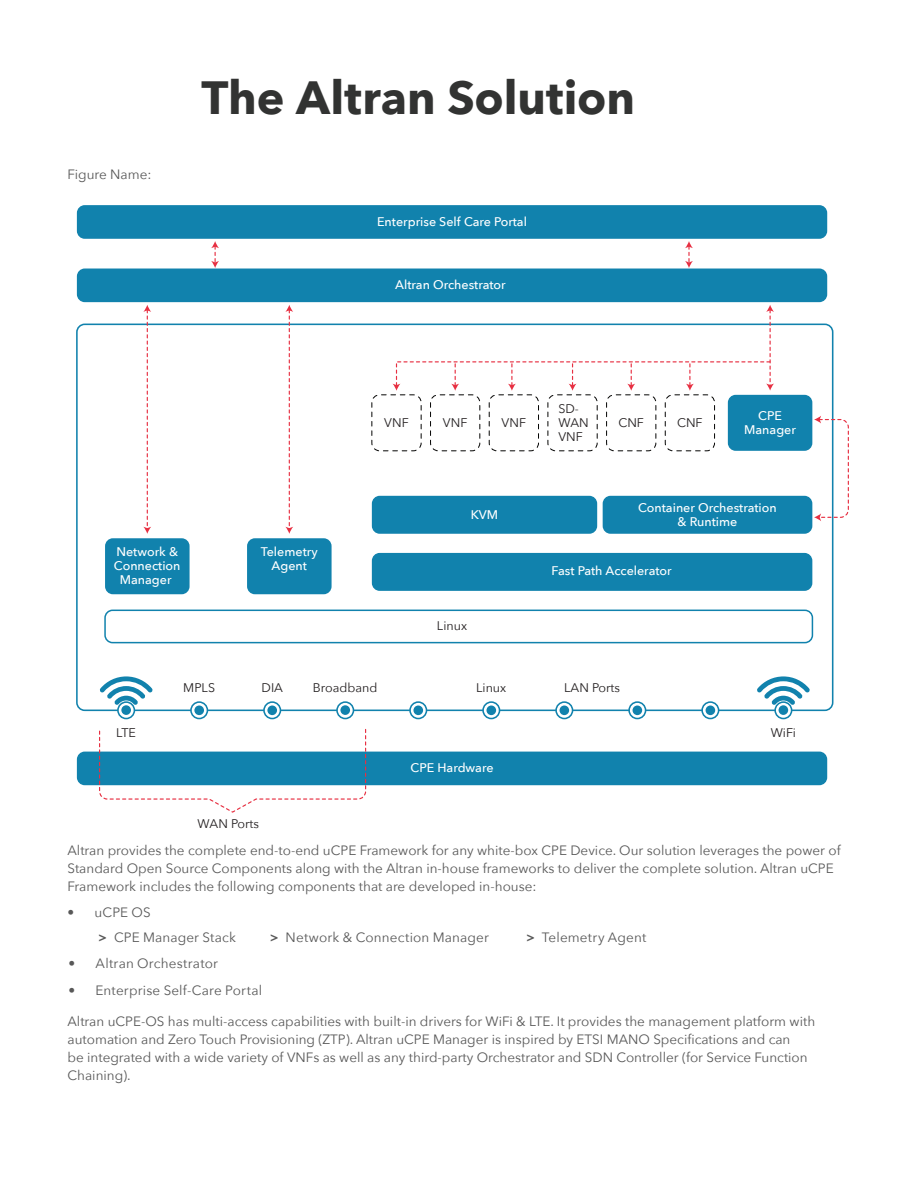
<style>
.page{position:relative;width:918px;height:1188px;background:#fff}
.page>*{position:absolute;margin:0;border:0;box-sizing:border-box;transform-origin:0 0}
.t1{font:700 46.5px "Avenir Next";color:#323332}
.t2{font:13.5px/18px "Avenir Next";color:#585858}
.t3{font:500 12.45px/14.1px "Avenir Next";color:#fff;text-align:center}
.t4{font:12.45px/14.1px "Avenir Next";color:#231f20}
.s1{font-weight:600}
</style>
<div class="page">
<div style="left:77px;top:205px;width:750px;height:34px;background:#1182ad;border-radius:8px"></div>
<div style="left:77px;top:269px;width:750px;height:33px;background:#1182ad;border-radius:8px"></div>
<div style="left:105px;top:538px;width:85px;height:56px;background:#1182ad;border-radius:8px"></div>
<div style="left:247px;top:538px;width:85px;height:56px;background:#1182ad;border-radius:8px"></div>
<div style="left:372px;top:496px;width:225px;height:38px;background:#1182ad;border-radius:8px"></div>
<div style="left:372px;top:553px;width:440px;height:38px;background:#1182ad;border-radius:8px"></div>
<div style="left:603px;top:496px;width:209px;height:38px;background:#1182ad;border-radius:8px"></div>
<div style="left:77px;top:752px;width:750px;height:33px;background:#1182ad;border-radius:8px"></div>
<div style="left:104px;top:610px;width:709px;height:33px;border:2px solid #1182ad;border-radius:8px"></div>
<div style="left:371px;top:394px;width:51px;height:57px;border:1px dashed #050504;border-radius:8px"></div>
<div style="left:430px;top:394px;width:50px;height:57px;border:1px dashed #050504;border-radius:8px"></div>
<div style="left:489px;top:394px;width:50px;height:57px;border:1px dashed #050504;border-radius:8px"></div>
<div style="left:548px;top:394px;width:50px;height:57px;border:1px dashed #050504;border-radius:8px"></div>
<div style="left:606px;top:394px;width:50px;height:57px;border:1px dashed #050504;border-radius:8px"></div>
<div style="left:665px;top:394px;width:50px;height:57px;border:1px dashed #050504;border-radius:8px"></div>
<div style="left:728px;top:395px;width:84px;height:56px;background:#1182ad;border-radius:8px"></div>
<svg style="left:211px;top:241px;width:8px;height:27px"></svg>
<svg style="left:685px;top:241px;width:8px;height:27px"></svg>
<svg style="left:143px;top:305px;width:8px;height:229px"></svg>
<svg style="left:285px;top:305px;width:8px;height:229px"></svg>
<svg style="left:393px;top:305px;width:381px;height:86px"></svg>
<svg style="left:814px;top:416px;width:35px;height:105px"></svg>
<div style="left:117px;top:701px;width:18px;height:18px;border:2px solid #1182ad;border-radius:50%"></div>
<svg style="left:191px;top:702px;width:16px;height:17px"></svg>
<div style="left:190px;top:701px;width:18px;height:18px;border:2px solid #1182ad;border-radius:50%"></div>
<svg style="left:264px;top:702px;width:16px;height:17px"></svg>
<div style="left:263px;top:701px;width:18px;height:18px;border:2px solid #1182ad;border-radius:50%"></div>
<svg style="left:337px;top:702px;width:16px;height:17px"></svg>
<div style="left:336px;top:701px;width:18px;height:18px;border:2px solid #1182ad;border-radius:50%"></div>
<svg style="left:410px;top:702px;width:16px;height:17px"></svg>
<div style="left:409px;top:701px;width:18px;height:18px;border:2px solid #1182ad;border-radius:50%"></div>
<svg style="left:483px;top:702px;width:17px;height:17px"></svg>
<div style="left:482px;top:701px;width:18px;height:18px;border:2px solid #1182ad;border-radius:50%"></div>
<svg style="left:556px;top:702px;width:17px;height:17px"></svg>
<div style="left:555px;top:701px;width:18px;height:18px;border:2px solid #1182ad;border-radius:50%"></div>
<svg style="left:629px;top:702px;width:17px;height:17px"></svg>
<div style="left:628px;top:701px;width:18px;height:18px;border:2px solid #1182ad;border-radius:50%"></div>
<svg style="left:702px;top:702px;width:17px;height:17px"></svg>
<div style="left:701px;top:701px;width:18px;height:18px;border:2px solid #1182ad;border-radius:50%"></div>
<div style="left:774px;top:701px;width:18px;height:18px;border:2px solid #1182ad;border-radius:50%"></div>
<svg style="left:757px;top:676px;width:53px;height:39px"></svg>
<svg style="left:100px;top:676px;width:53px;height:39px"></svg>
<div style="left:706px;top:706px;width:9px;height:9px;background:#1182ad;border-radius:50%"></div>
<div style="left:633px;top:706px;width:9px;height:9px;background:#1182ad;border-radius:50%"></div>
<div style="left:560px;top:706px;width:9px;height:9px;background:#1182ad;border-radius:50%"></div>
<div style="left:487px;top:706px;width:9px;height:9px;background:#1182ad;border-radius:50%"></div>
<div style="left:413px;top:706px;width:10px;height:9px;background:#1182ad;border-radius:50%"></div>
<div style="left:340px;top:705px;width:10px;height:10px;background:#1182ad;border-radius:50%"></div>
<div style="left:267px;top:706px;width:10px;height:9px;background:#1182ad;border-radius:50%"></div>
<div style="left:194px;top:706px;width:10px;height:9px;background:#1182ad;border-radius:50%"></div>
<svg style="left:98px;top:729px;width:269px;height:84px"></svg>
<p class="t2" style="left:68px;top:165px;width:86px">Figure Name:</p>
<h1 class="t1" style="left:201px;top:69px;width:435px">The Altran Solution</h1>
<p class="t3" style="left:377px;top:214px;width:151px">Enterprise Self Care Portal</p>
<p class="t3" style="left:395px;top:278px;width:112px">Altran Orchestrator</p>
<p class="t3" style="left:114px;top:545px;width:68px">Network &amp;<br>Connection<br>Manager</p>
<p class="t3" style="left:261px;top:545px;width:58px">Telemetry<br>Agent</p>
<p class="t4" style="left:558px;top:402px;width:32px">SD-<br>WAN<br>VNF</p>
<p class="t4" style="left:384px;top:415px;width:26px">VNF</p>
<p class="t4" style="left:443px;top:415px;width:26px">VNF</p>
<p class="t4" style="left:502px;top:415px;width:26px">VNF</p>
<p class="t4" style="left:618px;top:415px;width:27px">CNF</p>
<p class="t4" style="left:677px;top:415px;width:27px">CNF</p>
<p class="t3" style="left:744px;top:408px;width:53px">CPE<br>Manager</p>
<p class="t3" style="left:471px;top:507px;width:29px">KVM</p>
<p class="t3" style="left:638px;top:500px;width:140px">Container Orchestration &amp; Runtime</p>
<p class="t3" style="left:552px;top:563px;width:122px">Fast Path Accelerator</p>
<p class="t4" style="left:437px;top:619px;width:32px">Linux</p>
<p class="t4" style="left:116px;top:725px;width:21px">LTE</p>
<p class="t4" style="left:183px;top:680px;width:33px">MPLS</p>
<p class="t4" style="left:262px;top:680px;width:23px">DIA</p>
<p class="t4" style="left:198px;top:817px;width:63px">WAN Ports</p>
<p class="t4" style="left:313px;top:680px;width:66px">Broadband</p>
<p class="t4" style="left:476px;top:680px;width:32px">Linux</p>
<p class="t4" style="left:564px;top:680px;width:57px">LAN Ports</p>
<p class="t3" style="left:411px;top:761px;width:85px">CPE Hardware</p>
<p class="t4" style="left:771px;top:725px;width:27px">WiFi</p>
<p class="t2" style="left:68px;top:841px;width:775px">Altran provides the complete end-to-end uCPE Framework for any white-box CPE Device. Our solution leverages the power of<br>Standard Open Source Components along with the Altran in-house frameworks to deliver the complete solution. Altran uCPE<br>Framework includes the following components that are developed in-house:</p>
<p class="t2" style="left:98px;top:899px;width:139px;line-height:26px;text-indent:-31px">• uCPE OS<br><span class="s1">&gt;</span> CPE Manager Stack</p>
<p class="t2" style="left:69px;top:955px;width:151px">• Altran Orchestrator</p>
<p class="t2" style="left:69px;top:981px;width:195px">• Enterprise Self-Care Portal</p>
<p class="t2" style="left:270px;top:929px;width:221px"><span class="s1">&gt;</span> Network &amp; Connection Manager</p>
<p class="t2" style="left:526px;top:929px;width:122px"><span class="s1">&gt;</span> Telemetry Agent</p>
<p class="t2" style="left:68px;top:1013px;width:749px">Altran uCPE-OS has multi-access capabilities with built-in drivers for WiFi &amp; LTE. It provides the management platform with automation and Zero Touch Provisioning (ZTP). Altran uCPE Manager is inspired by ETSI MANO Specifications and can<br>be integrated with a wide variety of VNFs as well as any third-party Orchestrator and SDN Controller (for Service Function Chaining).</p>
</div>
